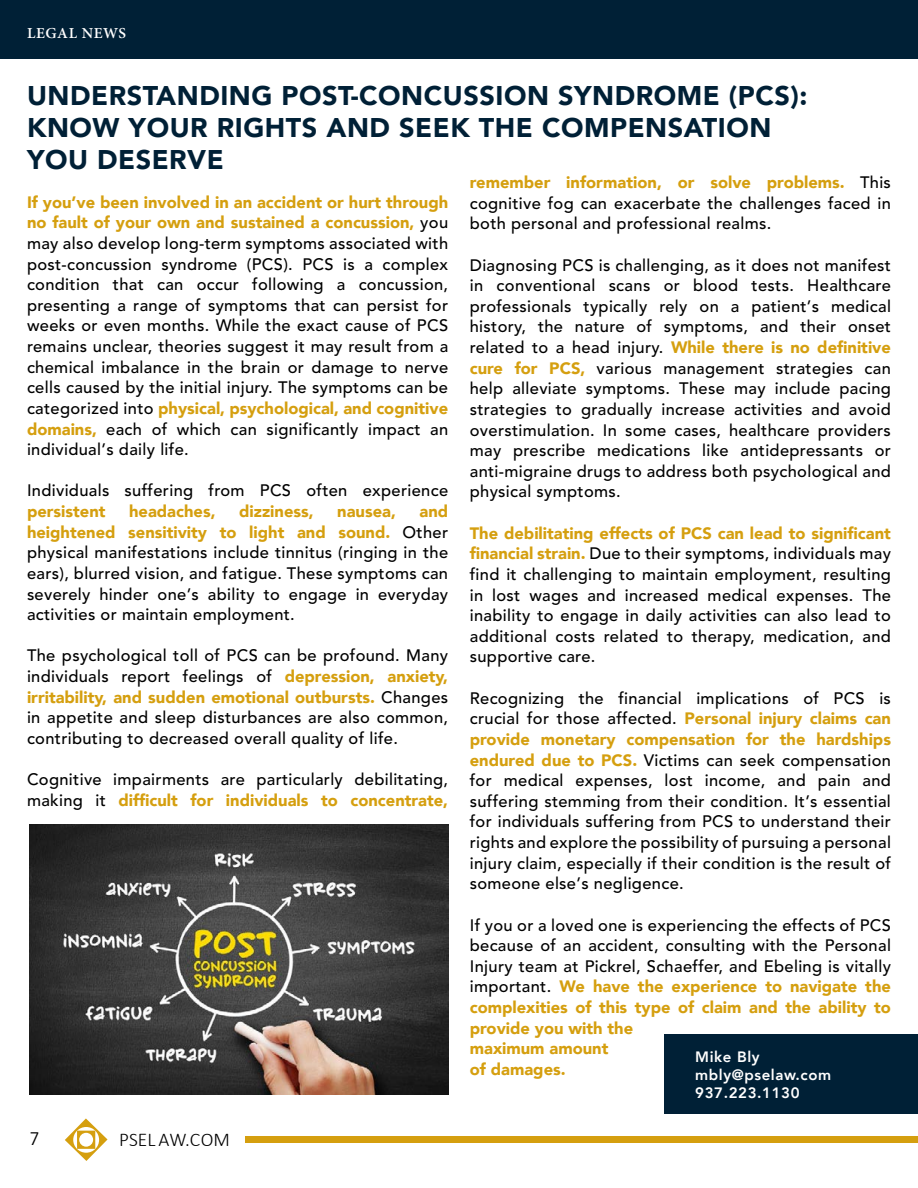
<style>
.page{position:relative;width:918px;height:1188px;background:#fff}
.page>*{position:absolute;margin:0;border:0;box-sizing:border-box;transform-origin:0 0}
.t1{font:900 27px/32.4px "Avenir";letter-spacing:.02em;color:#002036}
.t2{font:300 19.5px "Calibri";color:#000}
.t3{font:18px "Avenir";color:#000}
.t4{font:500 16.5px/20.7px "Avenir";letter-spacing:.02em;color:#000;text-align:justify}
.t5{font:900 16.5px "Avenir";color:#d59f0f}
.t6{font:800 15px/18px "Avenir";letter-spacing:.04em;color:#fff}
.t7{font:700 15px "Adobe Hebrew";letter-spacing:.04em;color:#fff}
.s1{font-weight:900;color:#d59f0f}
</style>
<div class="page">
<svg style="left:65px;top:1118px;width:43px;height:43px"></svg>
<div style="left:245px;top:1136px;width:673px;height:7px;background:#d59f0f"></div>
<div style="left:0;top:0;width:918px;height:58px;background:#002036"></div>
<img style="left:30px;top:824px;width:418px;height:271px">
<div style="left:664px;top:1034px;width:254px;height:80px;background:#002036"></div>
<p class="t7" style="left:27px;top:24px;width:100px">LEGAL NEWS</p>
<h1 class="t1" style="left:27px;top:78px;width:782px">UNDERSTANDING POST-CONCUSSION SYNDROME (PCS):<br>KNOW YOUR RIGHTS AND SEEK THE COMPENSATION<br>YOU DESERVE</h1>
<p class="t4" style="left:27px;top:192px;width:423px"><span class="s1">If you’ve been involved in an accident or hurt through no fault of your own and sustained a concussion,</span> you may also develop long-term symptoms associated with post-concussion syndrome (PCS). PCS is a complex condition that can occur following a concussion, presenting a range of symptoms that can persist for weeks or even months. While the exact cause of PCS remains unclear, theories suggest it may result from a chemical imbalance in the brain or damage to nerve cells caused by the initial injury. The symptoms can be categorized into <span class="s1">physical, psychological, and cognitive domains,</span> each of which can significantly impact an individual’s daily life.</p>
<p class="t4" style="left:27px;top:481px;width:423px">Individuals suffering from PCS often experience</p>
<p class="t5" style="left:27px;top:497px;width:80px">persistent</p>
<p class="t5" style="left:129px;top:497px;width:88px">headaches,</p>
<p class="t5" style="left:239px;top:497px;width:76px">dizziness,</p>
<p class="t5" style="left:337px;top:497px;width:60px">nausea,</p>
<p class="t4" style="left:470px;top:173px;width:423px"><span class="s1">remember information, or solve problems.</span> This cognitive fog can exacerbate the challenges faced in both personal and professional realms.</p>
<p class="t4" style="left:470px;top:255px;width:423px">Diagnosing PCS is challenging, as it does not manifest in conventional scans or blood tests. Healthcare professionals typically rely on a patient’s medical history, the nature of symptoms, and their onset related to a head injury. <span class="s1">While there is no definitive cure for PCS,</span> various management strategies can help alleviate symptoms. These may include pacing strategies to gradually increase activities and avoid overstimulation. In some cases, healthcare providers may prescribe medications like antidepressants or anti-migraine drugs to address both psychological and physical symptoms.</p>
<p class="t4" style="left:470px;top:523px;width:423px"><span class="s1">The debilitating effects of PCS can lead to significant financial strain.</span> Due to their symptoms, individuals may find it challenging to maintain employment, resulting in lost wages and increased medical expenses. The inability to engage in daily activities can also lead to additional costs related to therapy, medication, and supportive care.</p>
<p class="t4" style="left:470px;top:688px;width:423px">Recognizing the financial implications of PCS is crucial for those affected. <span class="s1">Personal injury claims can provide monetary compensation for the hardships endured due to PCS.</span> Victims can seek compensation for medical expenses, lost income, and pain and suffering stemming from their condition. It’s essential for individuals suffering from PCS to understand their rights and explore the possibility of pursuing a personal injury claim, especially if their condition is the result of someone else’s negligence.</p>
<p class="t4" style="left:470px;top:915px;width:423px;text-align:left">If you or a loved one is experiencing the effects of PCS because of an accident, consulting with the Personal Injury team at Pickrel, Schaeffer, and Ebeling is vitally important. <span class="s1">We have the experience to navigate the complexities of this type of claim and the ability to provide you with the<br>maximum amount<br>of damages.</span></p>
<p class="t4" style="left:27px;top:502px;width:423px;text-indent:392px"><span class="s1">and heightened sensitivity to light and sound.</span> Other physical manifestations include tinnitus (ringing in the ears), blurred vision, and fatigue. These symptoms can severely hinder one’s ability to engage in everyday activities or maintain employment.</p>
<p class="t4" style="left:27px;top:646px;width:423px">The psychological toll of PCS can be profound. Many individuals report feelings of <span class="s1">depression, anxiety, irritability, and sudden emotional outbursts.</span> Changes in appetite and sleep disturbances are also common, contributing to decreased overall quality of life.</p>
<p class="t4" style="left:27px;top:770px;width:423px">Cognitive impairments are particularly debilitating, making it <span class="s1">difficult for individuals to concentrate,</span></p>
<p class="t6" style="left:695px;top:1047px;width:137px">Mike Bly mbly@pselaw.com<br>937.223.1130</p>
<p class="t3" style="left:30px;top:1126px;width:12px">7</p>
<p class="t2" style="left:119px;top:1128px;width:112px">PSEL AW.COM</p>
</div>
